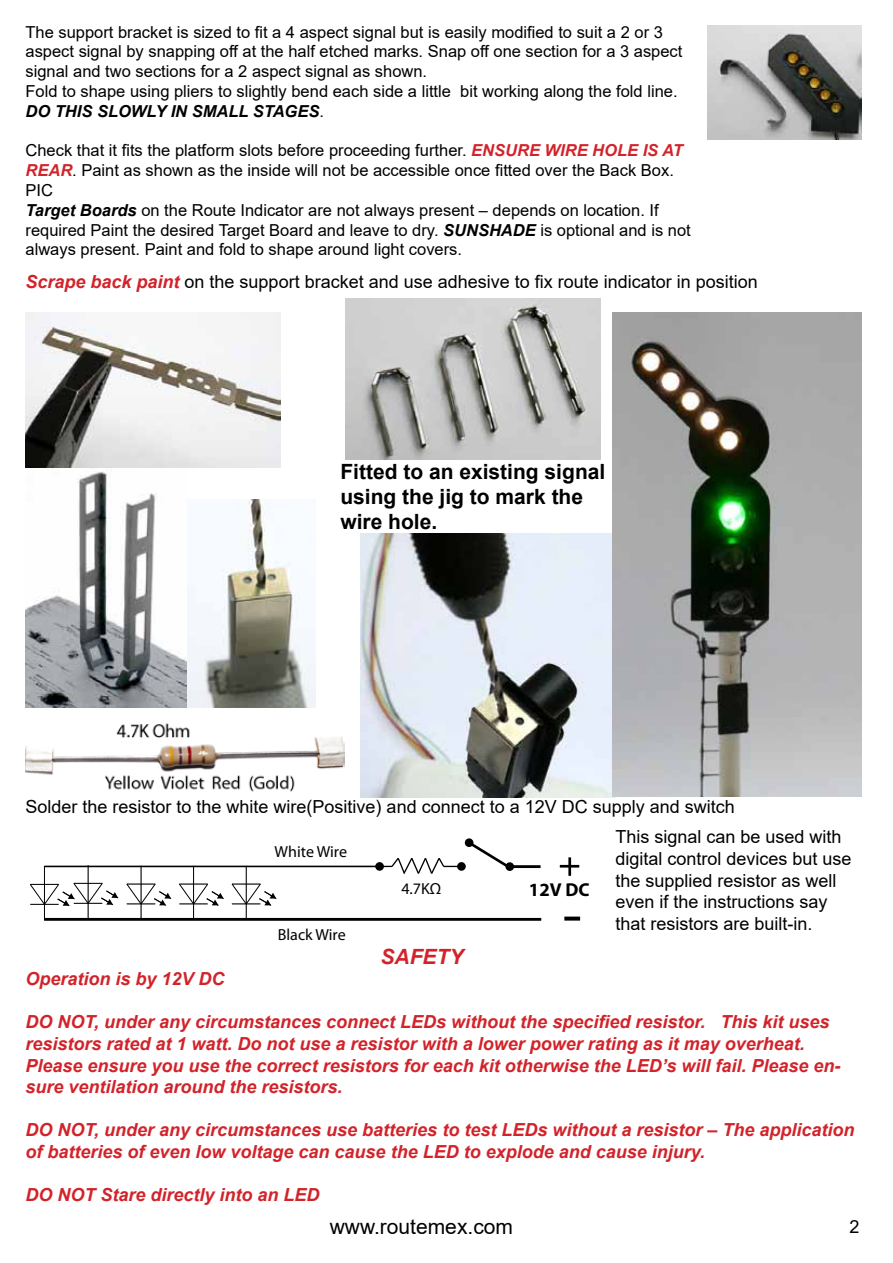
<style>
.page{position:relative;width:893px;height:1263px;background:#fff}
.page>*{position:absolute;margin:0;border:0;box-sizing:border-box;transform-origin:0 0}
.t1{font:700 21px/25.2px "Arial";color:#000}
.t2{font:21px "Arial";color:#000}
.t3{font:italic 700 21px "Arial";color:#d2232a}
.t4{font:700 18.75px "Myriad Pro";color:#000}
.t5{font:italic 700 18px/21.6px "Arial";color:#d2232a}
.t6{font:18px/21.6px "Arial";color:#000}
.t7{font:16.5px/19.8px "Arial";color:#000}
.t8{font:16.05px "Myriad Pro";color:#000}
.s1{font-weight:700;font-style:italic}
.s2{font-weight:700;font-style:italic;color:#d2232a}
</style>
<div class="page">
<img style="left:26px;top:471px;width:162px;height:237px">
<hr style="left:88px;top:865px;width:1px;height:54px;background:#000">
<hr style="left:568px;top:857px;width:3px;height:19px;background:#000">
<svg style="left:560px;top:865px;width:19px;height:2px"></svg>
<hr style="left:141px;top:866px;width:1px;height:54px;background:#000">
<svg style="left:126px;top:883px;width:45px;height:22px"></svg>
<hr style="left:44px;top:866px;width:1px;height:54px;background:#000">
<svg style="left:30px;top:882px;width:88px;height:24px"></svg>
<svg style="left:384px;top:839px;width:122px;height:35px"></svg>
<hr style="left:44px;top:866px;width:332px;height:1px;background:#000">
<hr style="left:44px;top:918px;width:497px;height:3px;background:#000">
<svg style="left:564px;top:916px;width:16px;height:4px"></svg>
<div style="left:458px;top:863px;width:7px;height:7px;background:#000;border-radius:50%"></div>
<div style="left:457px;top:862px;width:9px;height:9px;border:1px solid #000;border-radius:50%"></div>
<div style="left:376px;top:863px;width:7px;height:7px;background:#000;border-radius:50%"></div>
<div style="left:375px;top:862px;width:9px;height:9px;border:1px solid #000;border-radius:50%"></div>
<hr style="left:193px;top:866px;width:1px;height:54px;background:#000">
<svg style="left:179px;top:883px;width:45px;height:22px"></svg>
<hr style="left:246px;top:866px;width:1px;height:54px;background:#000">
<svg style="left:231px;top:883px;width:45px;height:22px"></svg>
<div style="left:506px;top:863px;width:7px;height:7px;background:#000;border-radius:50%"></div>
<div style="left:505px;top:862px;width:9px;height:9px;border:1px solid #000;border-radius:50%"></div>
<div style="left:466px;top:839px;width:7px;height:7px;background:#000;border-radius:50%"></div>
<div style="left:465px;top:838px;width:8px;height:9px;border:1px solid #000;border-radius:50%"></div>
<hr style="left:513px;top:865px;width:28px;height:3px;background:#000">
<img style="left:26px;top:723px;width:319px;height:69px">
<img style="left:188px;top:500px;width:128px;height:208px">
<img style="left:360px;top:534px;width:255px;height:264px">
<img style="left:612px;top:313px;width:249px;height:483px">
<img style="left:707px;top:26px;width:154px;height:114px">
<img style="left:26px;top:313px;width:255px;height:155px">
<img style="left:345px;top:298px;width:255px;height:161px">
<p class="t7" style="left:26px;top:22px;width:658px">The support bracket is sized to fit a 4 aspect signal but is easily modified to suit a 2 or 3 aspect signal by snapping off at the half etched marks. Snap off one section for a 3 aspect signal and two sections for a 2 aspect signal as shown.<br>Fold to shape using pliers to slightly bend each side a little bit working along the fold line.<br><span class="s1">DO THIS SLOWLY IN SMALL STAGES</span>.</p>
<p class="t7" style="left:26px;top:141px;width:667px">Check that it fits the platform slots before proceeding further. <span class="s2">ENSURE WIRE HOLE IS AT REAR</span>. Paint as shown as the inside will not be accessible once fitted over the Back Box.<br>PIC<br><span class="s1">Target Boards</span> on the Route Indicator are not always present – depends on location. If required Paint the desired Target Board and leave to dry. <span class="s1">SUNSHADE</span> is optional and is not always present. Paint and fold to shape around light covers.</p>
<p class="t6" style="left:26px;top:271px;width:734px"><span class="s2">Scrape back paint</span> on the support bracket and use adhesive to fix route indicator in position</p>
<p class="t1" style="left:340px;top:459px;width:266px">Fitted to an existing signal using the jig to mark the wire hole.</p>
<p class="t6" style="left:615px;top:791px;width:228px;line-height:30.9px;text-indent:-590px">Solder the resistor to the white wire(Positive) and connect to a 12V DC supply and switch<br>This signal can be used with</p>
<p class="t6" style="left:615px;top:848px;width:238px">digital control devices but use the supplied resistor as well even if the instructions say that resistors are built-in.</p>
<p class="t8" style="left:275px;top:842px;width:74px">White Wire</p>
<p class="t8" style="left:401px;top:879px;width:41px">4.7KΩ</p>
<p class="t4" style="left:529px;top:877px;width:62px">12V DC</p>
<p class="t8" style="left:278px;top:925px;width:69px">Black Wire</p>
<p class="t3" style="left:381px;top:942px;width:84px">SAFETY</p>
<p class="t5" style="left:26px;top:968px;width:201px">Operation is by 12V DC</p>
<p class="t5" style="left:26px;top:1012px;width:817px">DO NOT, under any circumstances connect LEDs without the specified resistor. This kit uses resistors rated at 1 watt. Do not use a resistor with a lower power rating as it may overheat.<br>Please ensure you use the correct resistors for each kit otherwise the LED’s will fail. Please en&shy;sure ventilation around the resistors.</p>
<p class="t5" style="left:26px;top:1120px;width:830px">DO NOT, under any circumstances use batteries to test LEDs without a resistor – The application of batteries of even low voltage can cause the LED to explode and cause injury.</p>
<p class="t5" style="left:26px;top:1184px;width:296px">DO NOT Stare directly into an LED</p>
<p class="t2" style="left:330px;top:1212px;width:185px">www.routemex.com</p>
<p class="t6" style="left:850px;top:1215px;width:12px">2</p>
</div>
